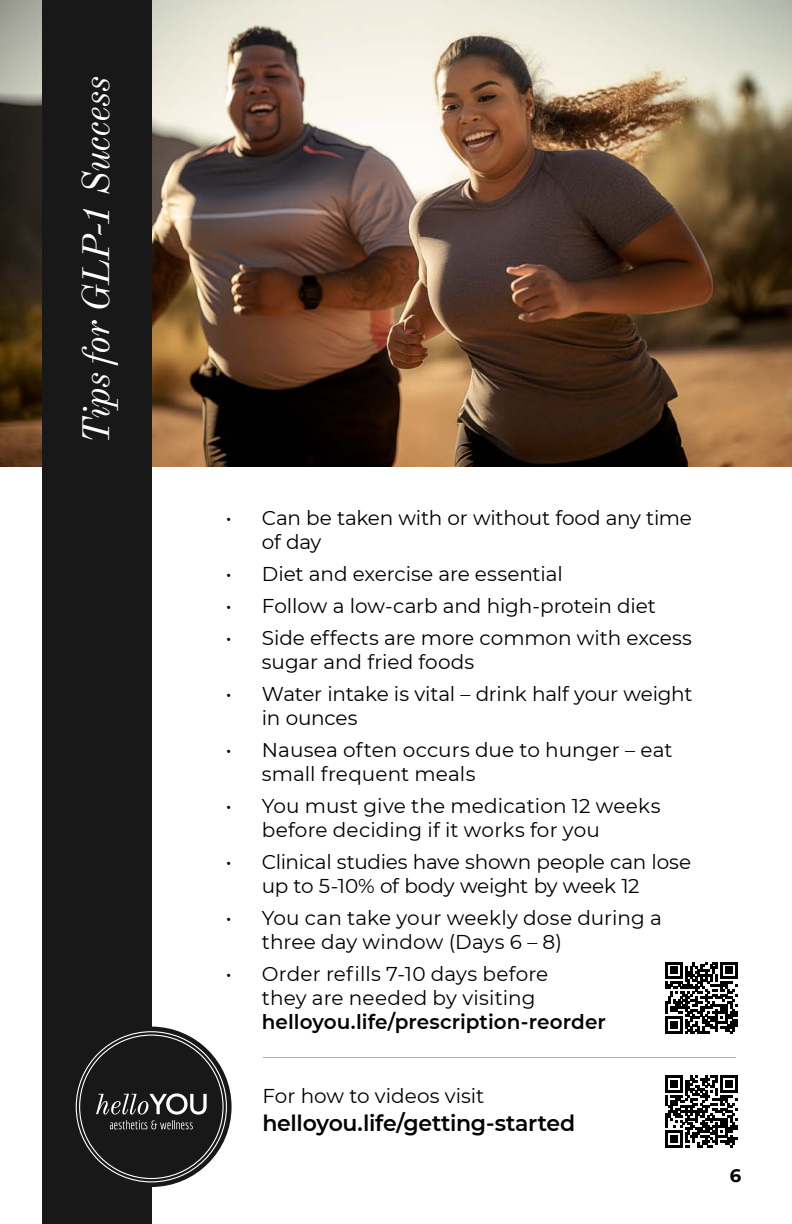
<style>
.page{position:relative;width:792px;height:1224px;background:#fff}
.page>*{position:absolute;margin:0;border:0;box-sizing:border-box;transform-origin:0 0}
.t1{font:italic 38px "Old Standard TT";letter-spacing:-.03em;color:#fff}
.t2{font:600 22px "Montserrat";letter-spacing:-.015em;color:#000}
.t3{font:20px/24px "Montserrat";color:#000}
.t4{font:600 20px "Montserrat";letter-spacing:.005em;color:#000}
.t5{font:700 18px "Montserrat";color:#000}
</style>
<div class="page">
<img style="left:0;top:0;width:792px;height:466px">
<div style="left:42px;top:0;width:109px;height:1224px;background:#181818"></div>
<div style="left:71px;top:1027px;width:161px;height:160px;background:#181818;border-radius:50%"></div>
<svg style="left:76px;top:1031px;width:151px;height:151px"></svg>
<svg style="left:665px;top:962px;width:72px;height:72px"></svg>
<svg style="left:665px;top:1076px;width:72px;height:72px"></svg>
<h1 class="t1" style="left:67px;top:444px;width:369px;rotate:-90deg">Tips for GLP-1 Success</h1>
<p class="t3" style="left:262px;top:506px;width:432px;text-indent:-36px">• Can be taken with or without food any time of day</p>
<p class="t3" style="left:226px;top:562px;width:338px">• Diet and exercise are essential</p>
<p class="t3" style="left:226px;top:594px;width:432px">• Follow a low-carb and high-protein diet</p>
<p class="t3" style="left:262px;top:626px;width:432px;text-indent:-36px">• Side effects are more common with excess sugar and fried foods</p>
<p class="t3" style="left:262px;top:682px;width:432px;text-indent:-36px">• Water intake is vital – drink half your weight in ounces</p>
<p class="t3" style="left:262px;top:738px;width:412px;text-indent:-36px">• Nausea often occurs due to hunger – eat small frequent meals</p>
<p class="t3" style="left:262px;top:794px;width:400px;text-indent:-36px">• You must give the medication 12 weeks before deciding if it works for you</p>
<p class="t3" style="left:262px;top:850px;width:431px;text-indent:-36px">• Clinical studies have shown people can lose up to 5-10% of body weight by week 12</p>
<p class="t3" style="left:262px;top:906px;width:402px;text-indent:-36px">• You can take your weekly dose during a three day window (Days 6 – 8)</p>
<p class="t3" style="left:262px;top:962px;width:288px;text-indent:-36px">• Order refills 7-10 days before they are needed by visiting</p>
<p class="t4" style="left:262px;top:1008px;width:346px">helloyou.life/prescription-reorder</p>
<p class="t3" style="left:262px;top:1083px;width:224px">For how to videos visit</p>
<p class="t2" style="left:262px;top:1108px;width:314px">helloyou.life/getting-started</p>
<p class="t5" style="left:730px;top:1162px;width:13px">6</p>
</div>
